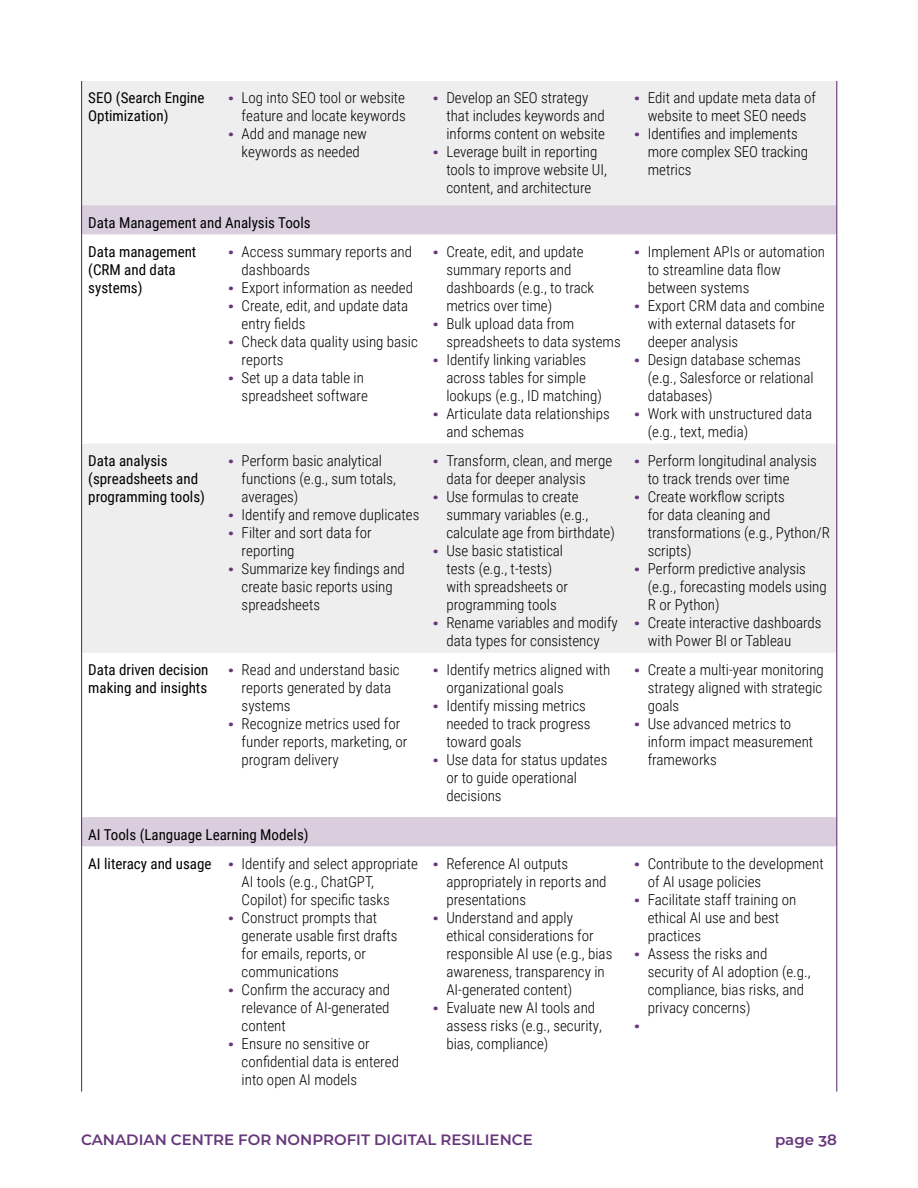
<style>
.page{position:relative;width:918px;height:1188px;background:#fff}
.page>*{position:absolute;margin:0;border:0;box-sizing:border-box;transform-origin:0 0}
.t1{font:300 15px/18px "Roboto Condensed";color:#000}
.t2{font:15px/18px "Roboto Condensed";color:#000}
.t3{font:600 15px "Montserrat";color:#66377b}
.t4{font:700 15px "Literata";color:#66377b}
.s1{font-family:"Literata";font-weight:700;color:#66377b}
.s2{font-weight:300}
</style>
<div class="page">
<div style="left:82px;top:81px;width:754px;height:124px;background:#efeeef"></div>
<svg style="left:82px;top:205px;width:754px;height:641px"></svg>
<hr style="left:81px;top:81px;width:1px;height:124px;background:#66377b">
<hr style="left:836px;top:81px;width:1px;height:124px;background:#66377b">
<svg style="left:81px;top:205px;width:1px;height:29px"></svg>
<svg style="left:836px;top:205px;width:1px;height:29px"></svg>
<hr style="left:81px;top:234px;width:1px;height:210px;background:#66377b">
<hr style="left:836px;top:234px;width:1px;height:210px;background:#66377b">
<hr style="left:81px;top:444px;width:1px;height:209px;background:#66377b">
<hr style="left:836px;top:444px;width:1px;height:209px;background:#66377b">
<hr style="left:81px;top:653px;width:1px;height:164px;background:#66377b">
<hr style="left:836px;top:653px;width:1px;height:164px;background:#66377b">
<svg style="left:81px;top:817px;width:1px;height:29px"></svg>
<svg style="left:836px;top:817px;width:1px;height:29px"></svg>
<hr style="left:81px;top:846px;width:1px;height:246px;background:#66377b">
<hr style="left:836px;top:846px;width:1px;height:246px;background:#66377b">
<p class="t2" style="left:88px;top:89px;width:118px">SEO (Search Engine<br>Optimization)</p>
<p class="t1" style="left:228px;top:89px;width:179px;text-align:right"><span class="s1">•</span> Log into SEO tool or website feature and locate keywords</p>
<p class="t1" style="left:228px;top:126px;width:140px;text-align:center"><span class="s1">•</span> Add and manage new keywords as needed</p>
<p class="t2" style="left:88px;top:207px;width:224px;line-height:29.2px">Data Management and Analysis Tools<br>Data management</p>
<p class="t2" style="left:88px;top:260px;width:89px">(CRM and data systems)</p>
<p class="t1" style="left:242px;top:243px;width:172px;text-indent:-14px"><span class="s1">•</span> Access summary reports and dashboards</p>
<p class="t1" style="left:228px;top:278px;width:186px"><span class="s1">•</span> Export information as needed</p>
<p class="t1" style="left:242px;top:296px;width:168px;text-indent:-14px"><span class="s1">•</span> Create, edit, and update data entry fields</p>
<p class="t1" style="left:242px;top:332px;width:178px;text-indent:-14px"><span class="s1">•</span> Check data quality using basic reports</p>
<p class="t1" style="left:228px;top:369px;width:141px;text-align:right"><span class="s1">•</span> Set up a data table in spreadsheet software</p>
<p class="t2" style="left:88px;top:453px;width:118px">Data analysis (spreadsheets and programming tools)</p>
<p class="t1" style="left:242px;top:451px;width:156px;text-indent:-14px"><span class="s1">•</span> Perform basic analytical functions (e.g., sum totals, averages)</p>
<p class="t1" style="left:228px;top:505px;width:193px"><span class="s1">•</span> Identify and remove duplicates</p>
<p class="t1" style="left:242px;top:525px;width:132px;text-indent:-14px"><span class="s1">•</span> Filter and sort data for reporting</p>
<p class="t1" style="left:242px;top:559px;width:165px;text-indent:-14px"><span class="s1">•</span> Summarize key findings and create basic reports using spreadsheets</p>
<p class="t2" style="left:88px;top:660px;width:122px">Data driven decision making and insights</p>
<p class="t1" style="left:242px;top:662px;width:160px;text-indent:-14px"><span class="s1">•</span> Read and understand basic reports generated by data systems</p>
<p class="t1" style="left:242px;top:714px;width:167px;text-indent:-14px"><span class="s1">•</span> Recognize metrics used for funder reports, marketing, or program delivery</p>
<p class="t2" style="left:88px;top:819px;width:331px;line-height:29.2px">AI Tools (Language Learning Models)<br>AI literacy and usage <span class="s1">•</span> <span class="s2">Identify and select appropriate</span></p>
<p class="t1" style="left:242px;top:872px;width:150px">AI tools (e.g., ChatGPT,<br>Copilot) for specific tasks</p>
<p class="t1" style="left:242px;top:908px;width:157px;text-indent:-14px"><span class="s1">•</span> Construct prompts that generate usable first drafts for emails, reports, or communications</p>
<p class="t1" style="left:242px;top:980px;width:150px;text-align:justify;text-indent:-14px"><span class="s1">•</span> Confirm the accuracy and relevance of AI-generated content</p>
<p class="t1" style="left:242px;top:1035px;width:159px;text-indent:-14px"><span class="s1">•</span> Ensure no sensitive or confidential data is entered into open AI models</p>
<p class="t1" style="left:446px;top:90px;width:160px;text-indent:-14px"><span class="s1">•</span> Develop an SEO strategy that includes keywords and informs content on website</p>
<p class="t1" style="left:446px;top:143px;width:162px;text-indent:-14px"><span class="s1">•</span> Leverage built in reporting tools to improve website UI, content, and architecture</p>
<p class="t1" style="left:446px;top:242px;width:149px;text-indent:-14px"><span class="s1">•</span> Create, edit, and update summary reports and dashboards (e.g., to track metrics over time)</p>
<p class="t1" style="left:446px;top:315px;width:176px;text-indent:-14px"><span class="s1">•</span> Bulk upload data from spreadsheets to data systems</p>
<p class="t1" style="left:446px;top:351px;width:157px;text-indent:-14px"><span class="s1">•</span> Identify linking variables across tables for simple lookups (e.g., ID matching)</p>
<p class="t1" style="left:446px;top:405px;width:165px;text-indent:-14px"><span class="s1">•</span> Articulate data relationships and schemas</p>
<p class="t1" style="left:446px;top:453px;width:167px;text-indent:-14px"><span class="s1">•</span> Transform, clean, and merge data for deeper analysis</p>
<p class="t1" style="left:446px;top:489px;width:170px;text-indent:-14px"><span class="s1">•</span> Use formulas to create summary variables (e.g., calculate age from birthdate)</p>
<p class="t1" style="left:446px;top:543px;width:123px;text-indent:-14px"><span class="s1">•</span> Use basic statistical tests (e.g., t-tests) with spreadsheets or programming tools</p>
<p class="t1" style="left:433px;top:615px;width:187px;text-align:center"><span class="s1">•</span> Rename variables and modify data types for consistency</p>
<p class="t1" style="left:446px;top:662px;width:165px;text-indent:-14px"><span class="s1">•</span> Identify metrics aligned with organizational goals</p>
<p class="t1" style="left:446px;top:698px;width:146px;text-indent:-14px"><span class="s1">•</span> Identify missing metrics needed to track progress toward goals</p>
<p class="t1" style="left:446px;top:752px;width:162px;text-indent:-14px"><span class="s1">•</span> Use data for status updates or to guide operational decisions</p>
<p class="t1" style="left:446px;top:855px;width:162px;text-indent:-14px"><span class="s1">•</span> Reference AI outputs appropriately in reports and presentations</p>
<p class="t1" style="left:446px;top:909px;width:168px;text-indent:-14px"><span class="s1">•</span> Understand and apply ethical considerations for responsible AI use (e.g., bias awareness, transparency in<br>AI-generated content)</p>
<p class="t1" style="left:446px;top:999px;width:157px;text-indent:-14px"><span class="s1">•</span> Evaluate new AI tools and assess risks (e.g., security, bias, compliance)</p>
<p class="t1" style="left:634px;top:90px;width:183px;text-align:center"><span class="s1">•</span> Edit and update meta data of website to meet SEO needs</p>
<p class="t1" style="left:648px;top:125px;width:162px;text-indent:-14px"><span class="s1">•</span> Identifies and implements more complex SEO tracking metrics</p>
<p class="t1" style="left:648px;top:242px;width:179px;text-indent:-14px"><span class="s1">•</span> Implement APIs or automation to streamline data flow between systems</p>
<p class="t1" style="left:648px;top:296px;width:178px;text-indent:-14px"><span class="s1">•</span> Export CRM data and combine with external datasets for deeper analysis</p>
<p class="t1" style="left:648px;top:351px;width:167px;text-indent:-14px"><span class="s1">•</span> Design database schemas (e.g., Salesforce or relational databases)</p>
<p class="t1" style="left:648px;top:404px;width:166px;text-indent:-14px"><span class="s1">•</span> Work with unstructured data (e.g., text, media)</p>
<p class="t1" style="left:648px;top:451px;width:171px;text-indent:-14px"><span class="s1">•</span> Perform longitudinal analysis to track trends over time</p>
<p class="t1" style="left:648px;top:487px;width:184px;text-indent:-14px"><span class="s1">•</span> Create workflow scripts<br>for data cleaning and transformations (e.g., Python/R scripts)</p>
<p class="t1" style="left:648px;top:559px;width:180px;text-indent:-14px"><span class="s1">•</span> Perform predictive analysis (e.g., forecasting models using<br>R or Python)</p>
<p class="t1" style="left:648px;top:613px;width:175px;text-indent:-14px"><span class="s1">•</span> Create interactive dashboards with Power BI or Tableau</p>
<p class="t1" style="left:648px;top:660px;width:178px;text-align:justify;text-indent:-14px"><span class="s1">•</span> Create a multi-year monitoring strategy aligned with strategic goals</p>
<p class="t1" style="left:648px;top:716px;width:167px;text-indent:-14px"><span class="s1">•</span> Use advanced metrics to inform impact measurement frameworks</p>
<p class="t1" style="left:648px;top:854px;width:177px;text-indent:-14px"><span class="s1">•</span> Contribute to the development of AI usage policies</p>
<p class="t1" style="left:648px;top:891px;width:150px;text-indent:-14px"><span class="s1">•</span> Facilitate staff training on ethical AI use and best practices</p>
<p class="t1" style="left:648px;top:945px;width:164px;text-indent:-14px"><span class="s1">•</span> Assess the risks and security of AI adoption (e.g., compliance, bias risks, and privacy concerns)</p>
<p class="t4" style="left:634px;top:1019px;width:7px">•</p>
<p class="t3" style="left:81px;top:1131px;width:453px">CANADIAN CENTRE FOR NONPROFIT DIGITAL RESILIENCE</p>
<p class="t3" style="left:775px;top:1132px;width:63px">page 38</p>
</div>
